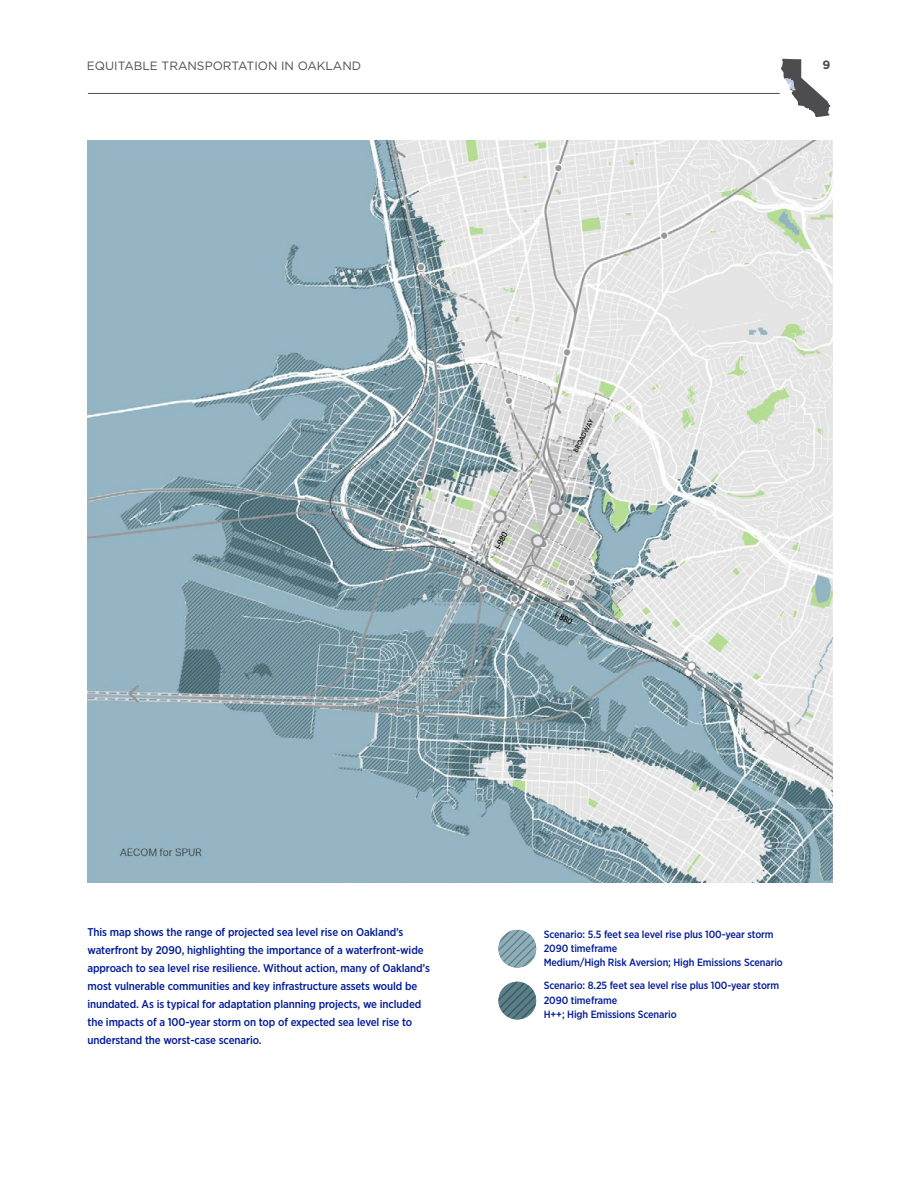
<style>
.page{position:relative;width:918px;height:1188px;background:#fff}
.page>*{position:absolute;margin:0;border:0;box-sizing:border-box;transform-origin:0 0}
.t1{font:12px "Gotham";color:#4d4d4f}
.t2{font:700 12px "Gotham";color:#4d4d4f}
.t3{font:500 11.25px/18px "Gotham Narrow";letter-spacing:-.01em;color:#011a98}
.t4{font:500 10.5px/14.2px "Gotham Narrow";letter-spacing:-.01em;color:#011a98}
</style>
<div class="page">
<img style="left:87px;top:140px;width:745px;height:743px">
<img style="left:498px;top:982px;width:38px;height:37px;border-radius:19px">
<img style="left:498px;top:930px;width:38px;height:38px;border-radius:19px">
<hr style="left:88px;top:93px;width:692px;height:1px;background:#4d4d4f">
<svg style="left:781px;top:59px;width:50px;height:58px"></svg>
<p class="t1" style="left:87px;top:59px;width:276px">EQUITABLE TRANSPORTATION IN OAKLAND</p>
<p class="t2" style="left:823px;top:58px;width:9px">9</p>
<p class="t3" style="left:87px;top:923px;width:344px">This map shows the range of projected sea level rise on Oakland’s waterfront by 2090, highlighting the importance of a waterfront-wide approach to sea level rise resilience. Without action, many of Oakland’s most vulnerable communities and key infrastructure assets would be inundated. As is typical for adaptation planning projects, we included the impacts of a 100-year storm on top of expected sea level rise to understand the worst-case scenario.</p>
<p class="t4" style="left:544px;top:927px;width:241px">Scenario: 5.5 feet sea level rise plus 100-year storm<br>2090 timeframe<br>Medium/High Risk Aversion; High Emissions Scenario</p>
<p class="t4" style="left:544px;top:979px;width:237px">Scenario: 8.25 feet sea level rise plus 100-year storm<br>2090 timeframe<br>H++; High Emissions Scenario</p>
</div>
